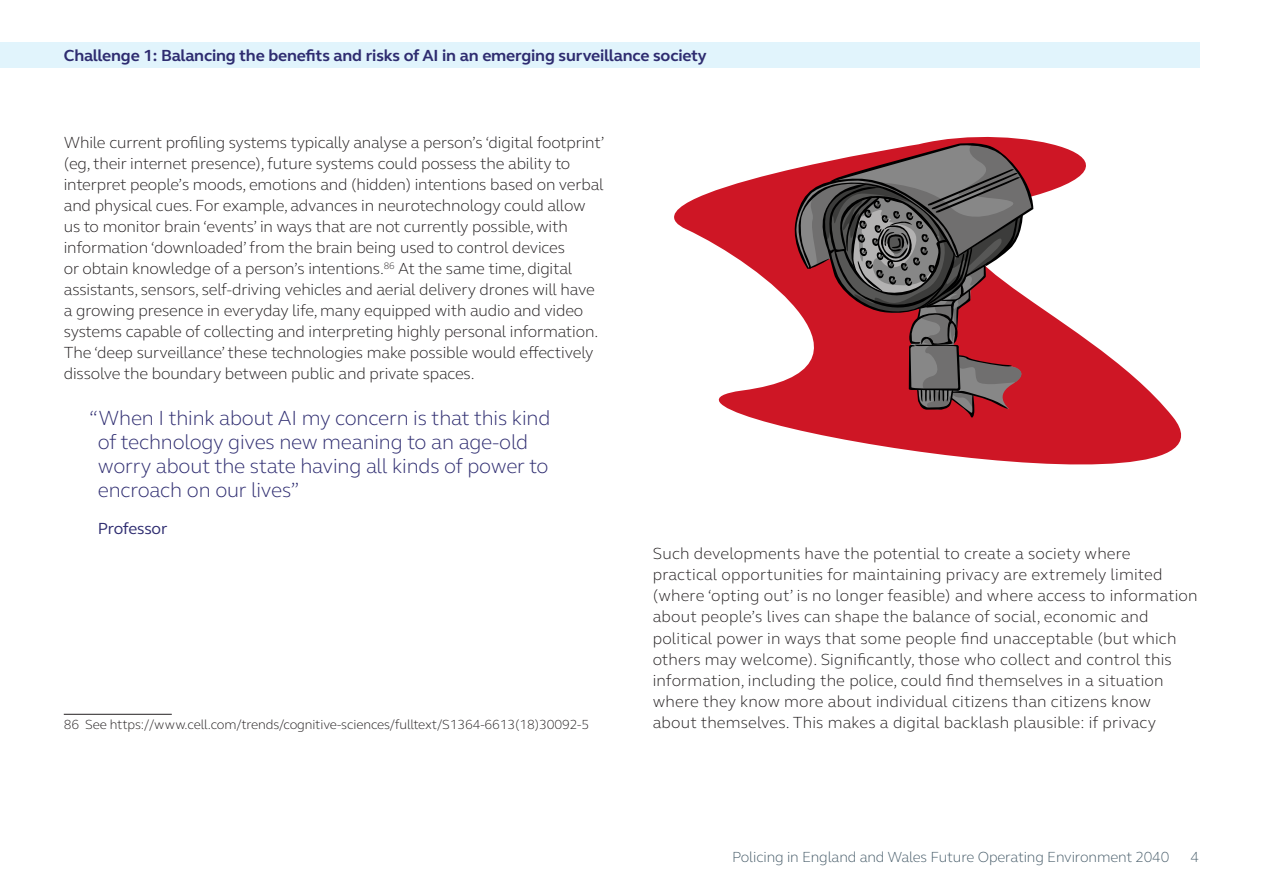
<style>
.page{position:relative;width:1263px;height:893px;background:#fff}
.page>*{position:absolute;margin:0;border:0;box-sizing:border-box;transform-origin:0 0}
.Pull_quote{font:300 21px/24px "FS Elliot Pro";letter-spacing:-.01em;color:#2e2c70}
.Body_copy_NEW{font:300 16.5px/21px "FS Elliot Pro";letter-spacing:-.01em;color:#231f20}
.Body_copy_NEW-2{font:300 16.5px/21px "FS Elliot Pro";letter-spacing:.01em;color:#231f20}
.t1{font:700 16.5px "FS Elliot Pro";letter-spacing:-.01em;color:#2e2c70}
.Pull_quote_author{font:16.5px "FS Elliot Pro";letter-spacing:-.01em;color:#2e2c70}
.t2{font:300 15px "FS Elliot Pro";letter-spacing:-.01em;color:#485d6a}
.Footnote{font:300 13.5px "FS Elliot Pro";letter-spacing:-.01em;color:#231f20}
</style>
<div class="page">
<div style="left:0;top:43px;width:1199px;height:25px;background:#e1f4fc"></div>
<hr style="left:64px;top:714px;width:108px;height:1px;background:#231f20">
<svg style="left:674px;top:136px;width:508px;height:329px"></svg>
<svg style="left:786px;top:141px;width:247px;height:279px;background:#974c52"></svg>
<p class="t1" style="left:64px;top:45px;width:644px">Challenge 1: Balancing the benefits and risks of AI in an emerging surveillance society</p>
<p class="Body_copy_NEW" style="left:64px;top:132px;width:542px">While current profiling systems typically analyse a person’s ‘digital footprint’ (eg, their internet presence), future systems could possess the ability to interpret people’s moods, emotions and (hidden) intentions based on verbal and physical cues. For example, advances in neurotechnology could allow us to monitor brain ‘events’ in ways that are not currently possible, with information ‘downloaded’ from the brain being used to control devices<br>or obtain knowledge of a person’s intentions.<sup>86</sup> At the same time, digital assistants, sensors, self-driving vehicles and aerial delivery drones will have a growing presence in everyday life, many equipped with audio and video systems capable of collecting and interpreting highly personal information.<br>The ‘deep surveillance’ these technologies make possible would effectively dissolve the boundary between public and private spaces.</p>
<p class="Pull_quote" style="left:98px;top:405px;width:454px;text-indent:-9px">“When I think about AI my concern is that this kind of technology gives new meaning to an age-old worry about the state having all kinds of power to encroach on our lives”</p>
<p class="Pull_quote_author" style="left:98px;top:517px;width:71px">Professor</p>
<p class="Footnote" style="left:64px;top:716px;width:527px">86 See https://www.cell.com/trends/cognitive-sciences/fulltext/S1364-6613(18)30092-5</p>
<p class="Body_copy_NEW-2" style="left:653px;top:543px;width:546px">Such developments have the potential to create a society where practical opportunities for maintaining privacy are extremely limited (where ‘opting out’ is no longer feasible) and where access to information about people’s lives can shape the balance of social, economic and political power in ways that some people find unacceptable (but which others may welcome). Significantly, those who collect and control this information, including the police, could find themselves in a situation where they know more about individual citizens than citizens know about themselves. This makes a digital backlash plausible: if privacy</p>
<p class="t2" style="left:732px;top:847px;width:439px">Policing in England and Wales Future Operating Environment 2040</p>
<p class="t2" style="left:1190px;top:847px;width:10px">4</p>
</div>
